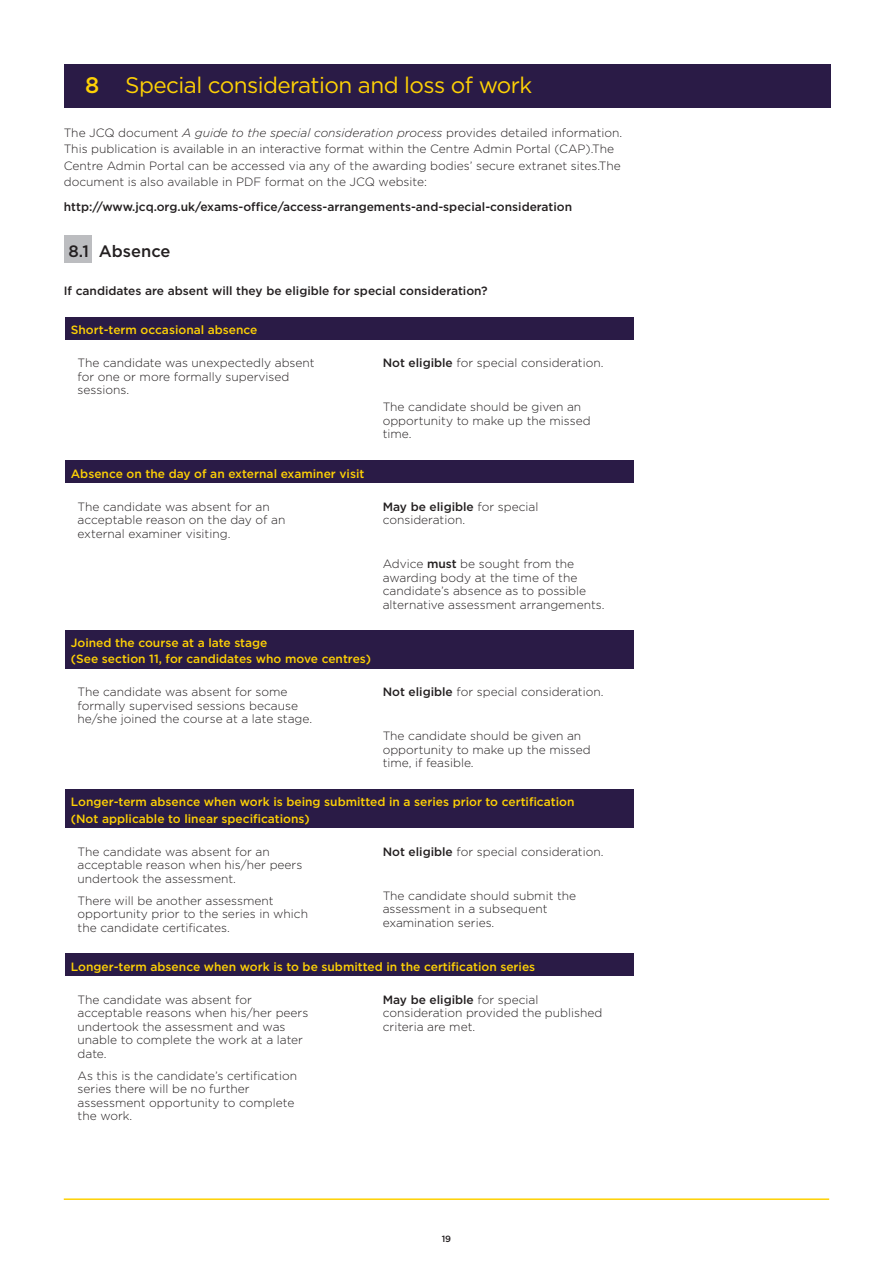
<style>
.page{position:relative;width:893px;height:1263px;background:#fff}
.page>*{position:absolute;margin:0;border:0;box-sizing:border-box;transform-origin:0 0}
.Heading_1_Bold{font:22.5px "Gotham";letter-spacing:-.025em;color:#fed105}
.NEW_LARGE_NUMBERS{font:500 16.5px "Gotham";color:#231f20}
.Table_copy{font:300 12px/13.5px "Gotham";color:#231f20}
.Body_Copy{font:500 12px/16.5px "Gotham";color:#fed105}
.V3_MAIN_POINT{font:300 12px/16.5px "Gotham";color:#231f20}
.V3_MAIN_POINT-2{font:500 12px "Gotham";color:#231f20}
.Body_Copy-2{font:500 9px "Gotham";color:#231f20}
.s1{font-weight:500}
.s2{font-style:italic}
</style>
<div class="page">
<div style="left:64px;top:64px;width:767px;height:43px;background:#2a1b46"></div>
<hr style="left:64px;top:1198px;width:765px;height:2px;background:#fed105">
<div style="left:64px;top:235px;width:27px;height:28px;background:#bcbdc0"></div>
<div style="left:65px;top:317px;width:569px;height:22px;background:#2a1b46"></div>
<div style="left:65px;top:461px;width:569px;height:22px;background:#2a1b46"></div>
<div style="left:65px;top:630px;width:569px;height:38px;background:#2a1b46"></div>
<div style="left:65px;top:789px;width:569px;height:39px;background:#2a1b46"></div>
<div style="left:65px;top:954px;width:569px;height:22px;background:#2a1b46"></div>
<p class="Heading_1_Bold" style="left:85px;top:73px;width:449px"><span class="s1">8</span> Special consideration and loss of work</p>
<p class="V3_MAIN_POINT" style="left:64px;top:124px;width:560px">The JCQ document <span class="s2">A guide to the special consideration process</span> provides detailed information.<br>This publication is available in an interactive format within the Centre Admin Portal (CAP).The Centre Admin Portal can be accessed via any of the awarding bodies’ secure extranet sites.The document is also available in PDF format on the JCQ website:</p>
<p class="V3_MAIN_POINT-2" style="left:64px;top:200px;width:510px">http://www.jcq.org.uk/exams-office/access-arrangements-and-special-consideration</p>
<p class="NEW_LARGE_NUMBERS" style="left:68px;top:241px;width:104px">8.1 Absence</p>
<p class="V3_MAIN_POINT-2" style="left:64px;top:284px;width:425px">If candidates are absent will they be eligible for special consideration?</p>
<p class="Body_Copy" style="left:71px;top:321px;width:188px">Short-term occasional absence</p>
<p class="Table_copy" style="left:78px;top:356px;width:239px">The candidate was unexpectedly absent for one or more formally supervised sessions.</p>
<p class="Table_copy" style="left:383px;top:356px;width:222px"><span class="s1">Not eligible</span> for special consideration.</p>
<p class="Table_copy" style="left:383px;top:400px;width:209px">The candidate should be given an opportunity to make up the missed time.</p>
<p class="Body_Copy" style="left:71px;top:465px;width:295px">Absence on the day of an external examiner visit</p>
<p class="Table_copy" style="left:78px;top:500px;width:209px">The candidate was absent for an acceptable reason on the day of an external examiner visiting.</p>
<p class="Table_copy" style="left:383px;top:500px;width:157px"><span class="s1">May be eligible</span> for special consideration.</p>
<p class="Table_copy" style="left:383px;top:557px;width:223px">Advice <span class="s1">must</span> be sought from the awarding body at the time of the candidate’s absence as to possible alternative assessment arrangements.</p>
<p class="Body_Copy" style="left:71px;top:634px;width:302px">Joined the course at a late stage<br>(See section 11, for candidates who move centres)</p>
<p class="Table_copy" style="left:78px;top:685px;width:236px">The candidate was absent for some formally supervised sessions because he/she joined the course at a late stage.</p>
<p class="Table_copy" style="left:383px;top:685px;width:222px"><span class="s1">Not eligible</span> for special consideration.</p>
<p class="Table_copy" style="left:383px;top:729px;width:209px">The candidate should be given an opportunity to make up the missed time, if feasible.</p>
<p class="Body_Copy" style="left:71px;top:793px;width:505px">Longer-term absence when work is being submitted in a series prior to certification (Not applicable to linear specifications)</p>
<p class="Table_copy" style="left:78px;top:844px;width:226px">The candidate was absent for an acceptable reason when his/her peers undertook the assessment.</p>
<p class="Table_copy" style="left:78px;top:893px;width:232px">There will be another assessment opportunity prior to the series in which the candidate certificates.</p>
<p class="Table_copy" style="left:383px;top:844px;width:222px"><span class="s1">Not eligible</span> for special consideration.</p>
<p class="Table_copy" style="left:383px;top:888px;width:195px">The candidate should submit the assessment in a subsequent examination series.</p>
<p class="Body_Copy" style="left:71px;top:958px;width:466px">Longer-term absence when work is to be submitted in the certification series</p>
<p class="Table_copy" style="left:78px;top:992px;width:232px">The candidate was absent for acceptable reasons when his/her peers undertook the assessment and was unable to complete the work at a later date.</p>
<p class="Table_copy" style="left:78px;top:1068px;width:221px">As this is the candidate’s certification series there will be no further assessment opportunity to complete the work.</p>
<p class="Table_copy" style="left:383px;top:992px;width:221px"><span class="s1">May be eligible</span> for special consideration provided the published criteria are met.</p>
<p class="Body_Copy-2" style="left:442px;top:1233px;width:11px">19</p>
</div>
